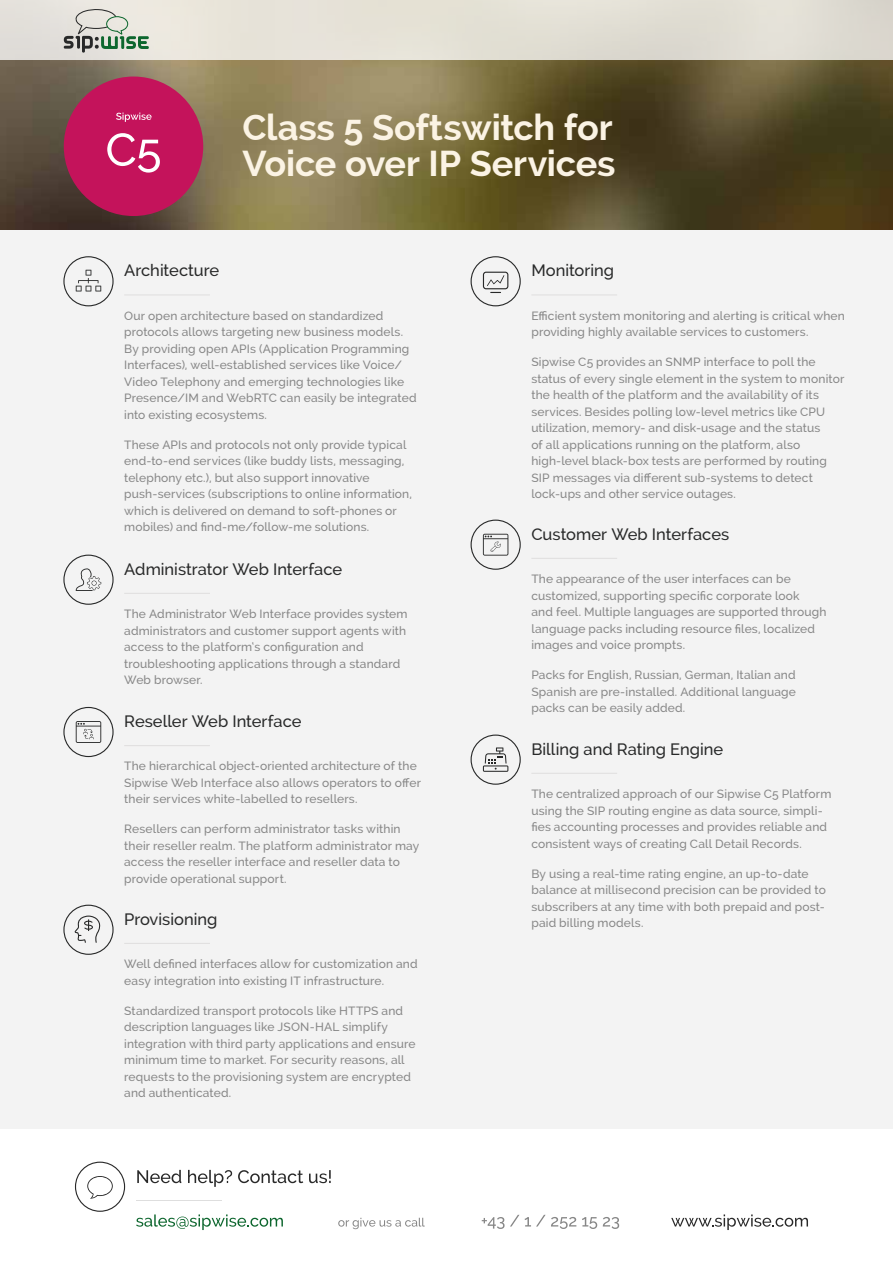
<style>
.page{position:relative;width:893px;height:1263px;background:#fff}
.page>*{position:absolute;margin:0;border:0;box-sizing:border-box;transform-origin:0 0}
.t1{font:700 36px/36px "Raleway";letter-spacing:-.005em;color:#fbf3e4}
.t2{font:500 16.5px "Raleway";color:#282929}
.t3{font:500 12px/16.5px "Raleway";letter-spacing:.015em;color:#878787}
</style>
<div class="page">
<div style="left:0;top:230px;width:893px;height:898px;background:#f3f3f3"></div>
<img style="left:0;top:60px;width:893px;height:170px">
<div style="left:0;top:0;width:893px;height:60px;background:#e4e1d6"></div>
<hr style="left:124px;top:593px;width:86px;height:1px;background:#dfdede">
<div style="left:63px;top:555px;width:51px;height:50px;border:1px solid #282929;border-radius:50%"></div>
<svg style="left:76px;top:568px;width:25px;height:23px"></svg>
<hr style="left:124px;top:295px;width:86px;height:1px;background:#dfdede">
<div style="left:63px;top:256px;width:51px;height:50px;border:1px solid #282929;border-radius:50%"></div>
<svg style="left:76px;top:270px;width:25px;height:21px"></svg>
<hr style="left:531px;top:295px;width:86px;height:1px;background:#dfdede">
<div style="left:471px;top:256px;width:50px;height:50px;border:1px solid #282929;border-radius:50%"></div>
<svg style="left:483px;top:272px;width:25px;height:21px"></svg>
<hr style="left:531px;top:773px;width:86px;height:1px;background:#dfdede">
<div style="left:471px;top:734px;width:50px;height:51px;border:1px solid #282929;border-radius:50%"></div>
<svg style="left:483px;top:747px;width:25px;height:25px"></svg>
<hr style="left:124px;top:943px;width:86px;height:1px;background:#dfdede">
<div style="left:63px;top:905px;width:51px;height:50px;border:1px solid #282929;border-radius:50%"></div>
<svg style="left:75px;top:915px;width:26px;height:28px"></svg>
<hr style="left:531px;top:558px;width:86px;height:1px;background:#dfdede">
<div style="left:471px;top:520px;width:50px;height:50px;border:1px solid #282929;border-radius:50%"></div>
<svg style="left:483px;top:534px;width:25px;height:22px"></svg>
<hr style="left:124px;top:745px;width:86px;height:1px;background:#dfdede">
<div style="left:63px;top:707px;width:51px;height:50px;border:1px solid #282929;border-radius:50%"></div>
<svg style="left:76px;top:721px;width:25px;height:22px"></svg>
<div style="left:64px;top:77px;width:139px;height:139px;background:#c4135b;border-radius:50%"></div>
<svg style="left:107px;top:133px;width:53px;height:40px"></svg>
<svg style="left:116px;top:113px;width:36px;height:9px"></svg>
<svg style="left:64px;top:9px;width:85px;height:44px"></svg>
<svg style="left:137px;top:1170px;width:44px;height:13px"></svg>
<svg style="left:188px;top:1170px;width:44px;height:17px"></svg>
<svg style="left:238px;top:1170px;width:65px;height:13px"></svg>
<svg style="left:309px;top:1170px;width:22px;height:13px"></svg>
<svg style="left:136px;top:1214px;width:147px;height:16px"></svg>
<svg style="left:338px;top:1218px;width:87px;height:11px"></svg>
<svg style="left:482px;top:1215px;width:37px;height:14px"></svg>
<svg style="left:525px;top:1215px;width:51px;height:14px"></svg>
<svg style="left:582px;top:1217px;width:15px;height:12px"></svg>
<svg style="left:603px;top:1217px;width:16px;height:12px"></svg>
<svg style="left:671px;top:1214px;width:137px;height:16px"></svg>
<hr style="left:136px;top:1200px;width:85px;height:1px;background:#dedede">
<svg style="left:75px;top:1161px;width:50px;height:51px"></svg>
<h1 class="t1" style="left:242px;top:110px;width:374px">Class 5 Softswitch for<br>Voice over IP Services</h1>
<h2 class="t2" style="left:531px;top:261px;width:84px">Monitoring</h2>
<p class="t3" style="left:531px;top:307px;width:315px">Efficient system monitoring and alerting is critical when providing highly available services to customers.</p>
<p class="t3" style="left:531px;top:354px;width:314px">Sipwise C5 provides an SNMP interface to poll the status of every single element in the system to monitor the health of the platform and the availability of its services. Besides polling low-level metrics like CPU utilization, memory- and disk-usage and the status<br>of all applications running on the platform, also high-level black-box tests are performed by routing SIP messages via different sub-systems to detect lock-ups and other service outages.</p>
<h2 class="t2" style="left:124px;top:261px;width:96px">Architecture</h2>
<p class="t3" style="left:124px;top:307px;width:294px">Our open architecture based on standardized protocols allows targeting new business models.<br>By providing open APIs (Application Programming Interfaces), well-established services like Voice/ Video Telephony and emerging technologies like Presence/IM and WebRTC can easily be integrated into existing ecosystems.</p>
<p class="t3" style="left:124px;top:436px;width:289px">These APIs and protocols not only provide typical end-to-end services (like buddy lists, messaging, telephony etc.), but also support innovative push-services (subscriptions to online information, which is delivered on demand to soft-phones or mobiles) and find-me/follow-me solutions.</p>
<h2 class="t2" style="left:531px;top:524px;width:199px">Customer Web Interfaces</h2>
<p class="t3" style="left:531px;top:571px;width:297px">The appearance of the user interfaces can be customized, supporting specific corporate look<br>and feel. Multiple languages are supported through language packs including resource files, localized images and voice prompts.</p>
<p class="t3" style="left:531px;top:667px;width:266px;text-align:justify">Packs for English, Russian, German, Italian and Spanish are pre-installed. Additional language packs can be easily added.</p>
<h2 class="t2" style="left:124px;top:559px;width:219px">Administrator Web Interface</h2>
<p class="t3" style="left:124px;top:606px;width:285px">The Administrator Web Interface provides system administrators and customer support agents with access to the platform‘s configuration and troubleshooting applications through a standard Web browser.</p>
<h2 class="t2" style="left:124px;top:711px;width:179px">Reseller Web Interface</h2>
<p class="t3" style="left:124px;top:758px;width:299px">The hierarchical object-oriented architecture of the<br>Sipwise Web Interface also allows operators to offer their services white-labelled to resellers.</p>
<p class="t3" style="left:124px;top:821px;width:297px">Resellers can perform administrator tasks within their reseller realm. The platform administrator may access the reseller interface and reseller data to provide operational support.</p>
<h2 class="t2" style="left:531px;top:739px;width:193px">Billing and Rating Engine</h2>
<p class="t3" style="left:531px;top:785px;width:301px">The centralized approach of our Sipwise C5 Platform using the SIP routing engine as data source, simpli&shy;fies accounting processes and provides reliable and consistent ways of creating Call Detail Records.</p>
<p class="t3" style="left:531px;top:865px;width:296px">By using a real-time rating engine, an up-to-date balance at millisecond precision can be provided to subscribers at any time with both prepaid and post-</p>
<h2 class="t2" style="left:124px;top:909px;width:95px">Provisioning</h2>
<p class="t3" style="left:531px;top:914px;width:114px">paid billing models.</p>
<p class="t3" style="left:124px;top:956px;width:295px">Well defined interfaces allow for customization and easy integration into existing IT infrastructure.</p>
<p class="t3" style="left:124px;top:1002px;width:293px">Standardized transport protocols like HTTPS and description languages like JSON-HAL simplify integration with third party applications and ensure minimum time to market. For security reasons, all requests to the provisioning system are encrypted and authenticated.</p>
</div>
